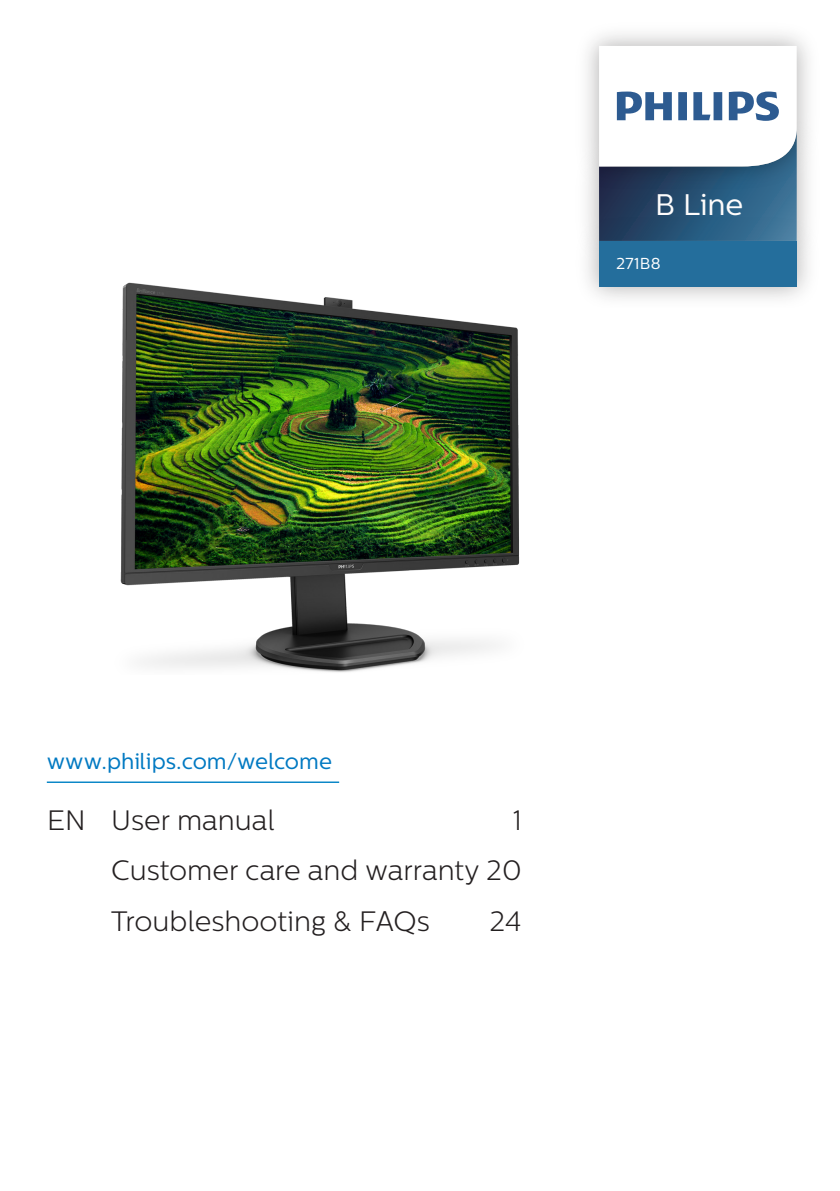
<style>
.page{position:relative;width:840px;height:1191px;background:#fff}
.page>*{position:absolute;margin:0;border:0;box-sizing:border-box;transform-origin:0 0}
.t1{font:29.8px "Centrale Sans";color:#fefcfc}
.t2{font:300 28px "Centrale Sans";color:#231f20}
.Body_Text{font:22px "Centrale Sans";color:#0079c2}
.t3{font:15.8px "Centrale Sans";letter-spacing:.015em;color:#fff}
</style>
<div class="page">
<hr style="left:47px;top:781px;width:292px;height:2px;background:#0082c5">
<img style="left:586px;top:211px;width:223px;height:88px">
<div style="left:598px;top:241px;width:198px;height:46px;background:#246e9c"></div>
<img style="left:587px;top:34px;width:222px;height:163px">
<svg style="left:598px;top:46px;width:198px;height:195px"></svg>
<img style="left:120px;top:282px;width:400px;height:390px">
<p class="t1" style="left:654px;top:187px;width:89px">B Line</p>
<p class="t3" style="left:615px;top:254px;width:46px">271B8</p>
<p class="Body_Text" style="left:47px;top:748px;width:286px">www.philips.com/welcome</p>
<p class="t2" style="left:47px;top:804px;width:229px">EN User manual</p>
<p class="t2" style="left:512px;top:804px;width:11px">1</p>
<p class="t2" style="left:111px;top:854px;width:412px">Customer care and warranty 20</p>
<p class="t2" style="left:111px;top:905px;width:320px">Troubleshooting &amp; FAQs</p>
<p class="t2" style="left:489px;top:905px;width:34px">24</p>
</div>
